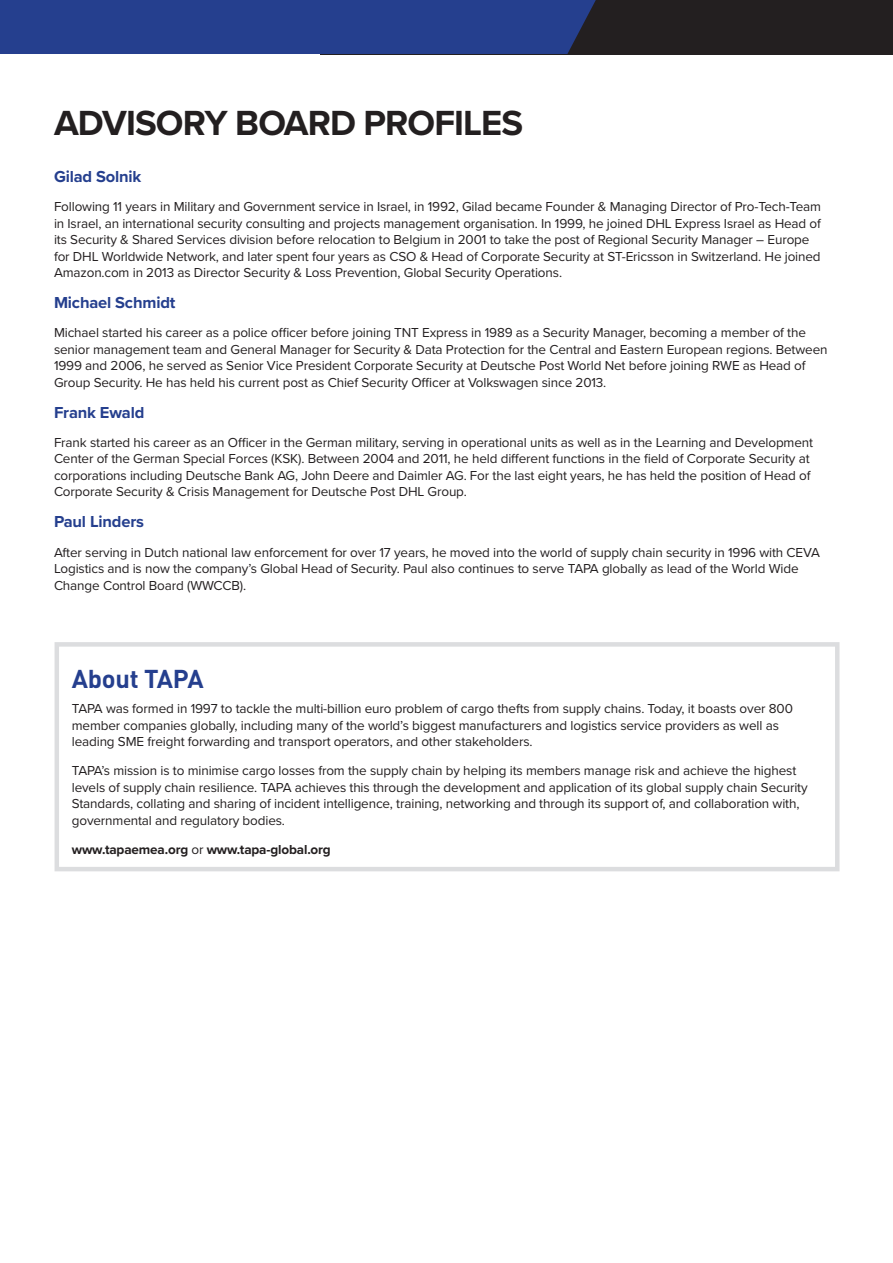
<style>
.page{position:relative;width:893px;height:1263px;background:#fff}
.page>*{position:absolute;margin:0;border:0;box-sizing:border-box;transform-origin:0 0}
.t1{font:700 36.15px "Proxima Nova";letter-spacing:-.025em;color:#231f20}
.t2{font:700 25.5px "DIN";letter-spacing:-.01em;color:#253f8e}
.t3{font:700 16.5px "Proxima Nova";letter-spacing:-.01em;color:#253f8e}
.t4{font:13.5px/16.5px "Proxima Nova";letter-spacing:-.01em;color:#231f20}
.t5{font:700 13.5px "Proxima Nova";letter-spacing:-.01em;color:#231f20}
.s1{font-weight:400}
</style>
<div class="page">
<div style="left:320px;top:0;width:573px;height:54px;background:#231f20"></div>
<div style="left:0;top:0;width:596px;height:54px;background:#253f8e"></div>
<div style="left:55px;top:642px;width:784px;height:229px;border:4px solid #dcdddf"></div>
<h1 class="t1" style="left:54px;top:96px;width:471px">ADVISORY BOARD PROFILES</h1>
<p class="t3" style="left:54px;top:164px;width:89px">Gilad Solnik</p>
<p class="t4" style="left:54px;top:198px;width:768px">Following 11 years in Military and Government service in Israel, in 1992, Gilad became Founder &amp; Managing Director of Pro-Tech-Team in Israel, an international security consulting and projects management organisation. In 1999, he joined DHL Express Israel as Head of its Security &amp; Shared Services division before relocation to Belgium in 2001 to take the post of Regional Security Manager – Europe for DHL Worldwide Network, and later spent four years as CSO &amp; Head of Corporate Security at ST-Ericsson in Switzerland. He joined Amazon.com in 2013 as Director Security &amp; Loss Prevention, Global Security Operations.</p>
<p class="t3" style="left:54px;top:290px;width:123px">Michael Schmidt</p>
<p class="t4" style="left:54px;top:324px;width:775px">Michael started his career as a police officer before joining TNT Express in 1989 as a Security Manager, becoming a member of the senior management team and General Manager for Security &amp; Data Protection for the Central and Eastern European regions. Between 1999 and 2006, he served as Senior Vice President Corporate Security at Deutsche Post World Net before joining RWE as Head of Group Security. He has held his current post as Chief Security Officer at Volkswagen since 2013.</p>
<p class="t3" style="left:54px;top:400px;width:92px">Frank Ewald</p>
<p class="t4" style="left:54px;top:434px;width:761px">Frank started his career as an Officer in the German military, serving in operational units as well as in the Learning and Development Center of the German Special Forces (KSK). Between 2004 and 2011, he held different functions in the field of Corporate Security at corporations including Deutsche Bank AG, John Deere and Daimler AG. For the last eight years, he has held the position of Head of Corporate Security &amp; Crisis Management for Deutsche Post DHL Group.</p>
<p class="t3" style="left:54px;top:509px;width:92px">Paul Linders</p>
<p class="t4" style="left:54px;top:543px;width:767px">After serving in Dutch national law enforcement for over 17 years, he moved into the world of supply chain security in 1996 with CEVA<br>Logistics and is now the company’s Global Head of Security. Paul also continues to serve TAPA globally as lead of the World Wide<br>Change Control Board (WWCCB).</p>
<h2 class="t2" style="left:72px;top:662px;width:133px">About TAPA</h2>
<p class="t4" style="left:72px;top:700px;width:723px">TAPA was formed in 1997 to tackle the multi-billion euro problem of cargo thefts from supply chains. Today, it boasts over 800 member companies globally, including many of the world’s biggest manufacturers and logistics service providers as well as leading SME freight forwarding and transport operators, and other stakeholders.</p>
<p class="t4" style="left:72px;top:762px;width:737px">TAPA’s mission is to minimise cargo losses from the supply chain by helping its members manage risk and achieve the highest levels of supply chain resilience. TAPA achieves this through the development and application of its global supply chain Security Standards, collating and sharing of incident intelligence, training, networking and through its support of, and collaboration with, governmental and regulatory bodies.</p>
<p class="t5" style="left:72px;top:839px;width:261px">www.tapaemea.org <span class="s1">or</span> www.tapa-global.org</p>
</div>
